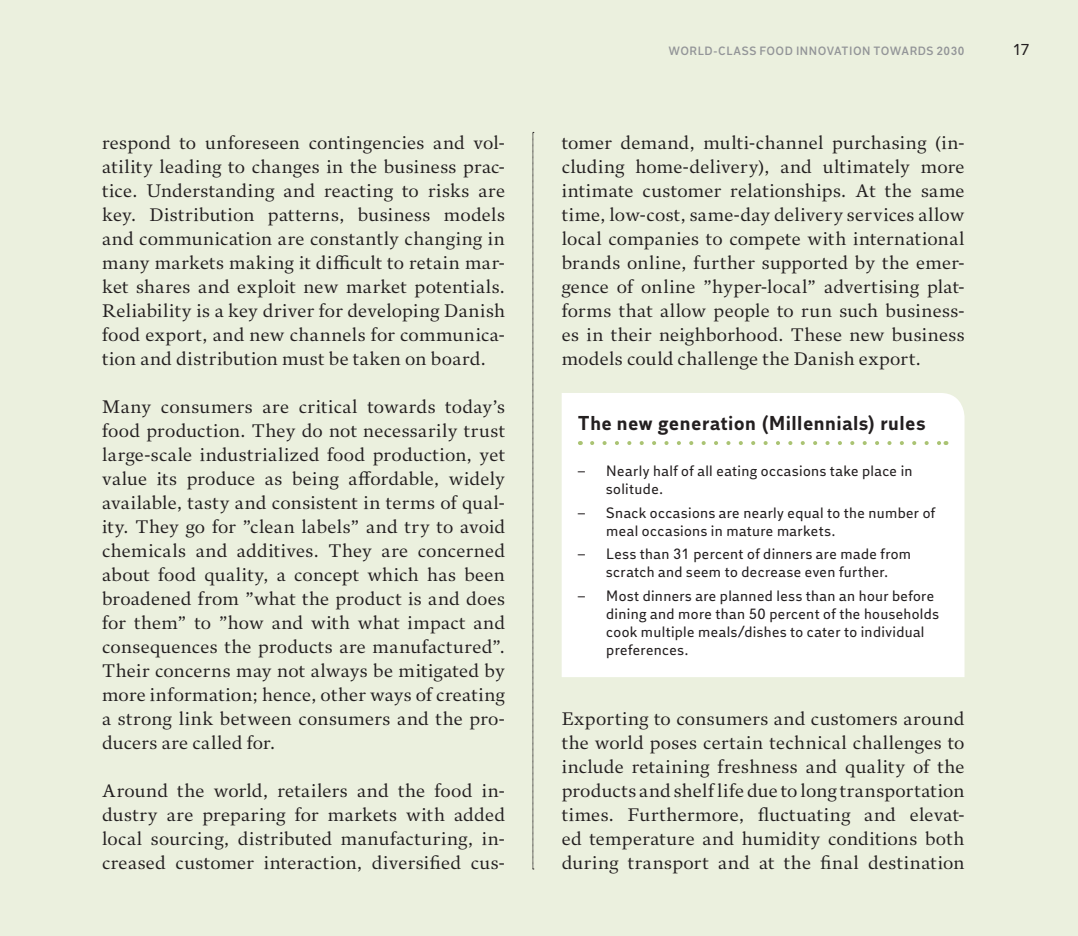
<style>
.page{position:relative;width:1078px;height:936px;background:#fff}
.page>*{position:absolute;margin:0;border:0;box-sizing:border-box;transform-origin:0 0}
.t1{font:700 20px "DI Sans";letter-spacing:.025em;color:#231f20}
.t2{font:18px/24px "DI Serif";letter-spacing:.025em;color:#231f20;text-align:justify}
.t3{font:16px "DI Sans";color:#231f20}
.t4{font:15px/18px "DI Sans";letter-spacing:.025em;color:#231f20}
.t5{font:600 12px "DI Sans";letter-spacing:.045em;color:#939598}
.s1{font-family:"DI Serif"}
</style>
<div class="page">
<div style="left:0;top:0;width:1077px;height:935px;background:#ebf0de"></div>
<svg style="left:532px;top:132px;width:2px;height:737px"></svg>
<div style="left:562px;top:393px;width:402px;height:284px;background:#fff"></div>
<svg style="left:592px;top:441px;width:347px;height:4px"></svg>
<p class="t2" style="left:102px;top:130px;width:404px">respond to unforeseen contingencies and vol&shy;atility leading to changes in the business prac&shy;tice. Understanding and reacting to risks are key. Distribution patterns, business models and communication are constantly changing in many markets making it difficult to retain mar&shy;ket shares and exploit new market potentials.<br>Reliability is a key driver for developing Danish food export, and new channels for communica&shy;tion and distribution must be taken on board.</p>
<p class="t2" style="left:102px;top:394px;width:404px">Many consumers are critical towards today’s food production. They do not necessarily trust large-scale industrialized food production, yet value its produce as being affordable, widely available, tasty and consistent in terms of qual&shy;ity. They go for ”clean labels” and try to avoid chemicals and additives. They are concerned about food quality, a concept which has been broadened from ”what the product is and does for them” to ”how and with what impact and consequences the products are manufactured”.<br>Their concerns may not always be mitigated by more information; hence, other ways of creating a strong link between consumers and the pro&shy;ducers are called for.</p>
<p class="t2" style="left:102px;top:778px;width:404px">Around the world, retailers and the food in&shy;dustry are preparing for markets with added local sourcing, distributed manufacturing, in&shy;creased customer interaction, diversified cus-</p>
<p class="t5" style="left:668px;top:44px;width:297px">WORLD-CLASS FOOD INNOVATION TOWARDS 2030</p>
<p class="t3" style="left:1012px;top:40px;width:19px">17</p>
<p class="t2" style="left:561px;top:130px;width:404px">tomer demand, multi-channel purchasing (in&shy;cluding home-delivery), and ultimately more intimate customer relationships. At the same time, low-cost, same-day delivery services allow local companies to compete with international brands online, further supported by the emer&shy;gence of online ”hyper-local” advertising plat&shy;forms that allow people to run such business&shy;es in their neighborhood. These new business models could challenge the Danish export.</p>
<p class="t1" style="left:577px;top:411px;width:349px">The new generation (Millennials) rules</p>
<p class="t4" style="left:606px;top:462px;width:308px;text-indent:-28px"><span class="s1">–</span> Nearly half of all eating occasions take place in solitude.</p>
<p class="t4" style="left:606px;top:504px;width:330px;text-indent:-28px"><span class="s1">–</span> Snack occasions are nearly equal to the number of meal occasions in mature markets.</p>
<p class="t4" style="left:577px;top:545px;width:335px;text-align:center"><span class="s1">–</span> Less than 31 percent of dinners are made from scratch and seem to decrease even further.</p>
<p class="t4" style="left:606px;top:587px;width:334px;text-indent:-28px"><span class="s1">–</span> Most dinners are planned less than an hour before dining and more than 50 percent of the households cook multiple meals/dishes to cater to individual preferences.</p>
<p class="t2" style="left:561px;top:706px;width:404px">Exporting to consumers and customers around the world poses certain technical challenges to include retaining freshness and quality of the products and shelf life due to long transportation times. Furthermore, fluctuating and elevat&shy;ed temperature and humidity conditions both during transport and at the final destination</p>
</div>
